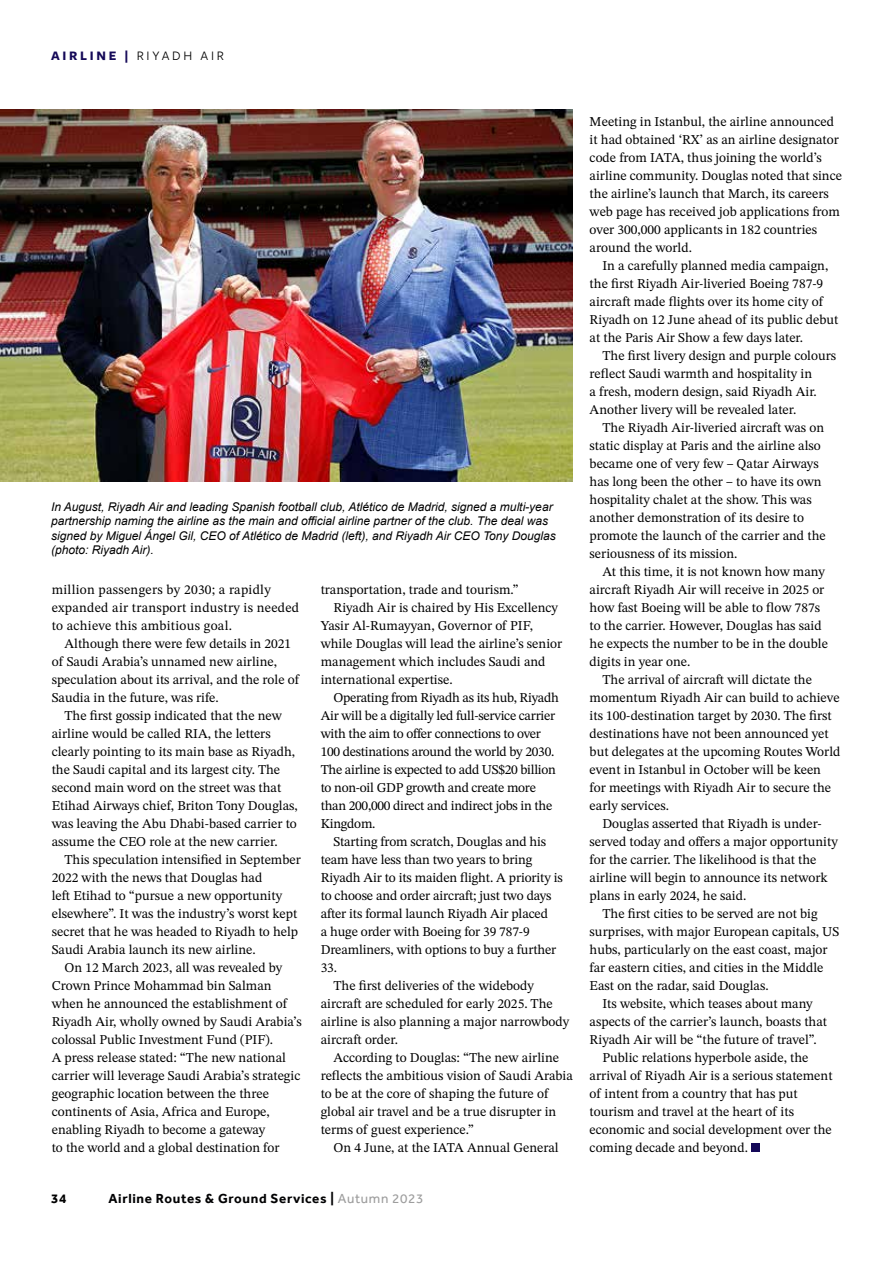
<style>
.page{position:relative;width:893px;height:1263px;background:#fff}
.page>*{position:absolute;margin:0;border:0;box-sizing:border-box;transform-origin:0 0}
.t1{font:13.5px/18px "STIX Two Text";color:#000}
.t2{font:13.5px "STIX Two Text";letter-spacing:-.02em;color:#000}
.t3{font:13.5px/18px "STIX Two Text";letter-spacing:.02em;color:#000}
.t4{font:700 13.5px "Effra";letter-spacing:.05em;color:#020203}
.t5{font:13.5px "Freight Sans Pro";letter-spacing:.2em;color:#000}
.t6{font:700 13.5px "Effra";color:#000}
.t7{font:italic 12px/14.4px "Arial";color:#000}
.s1{font-weight:700;color:#150958}
.s2{font-weight:400;color:#9d9d9d}
</style>
<div class="page">
<div style="left:751px;top:1143px;width:9px;height:9px;background:#150958"></div>
<img style="left:0;top:109px;width:572px;height:373px">
<p class="t5" style="left:51px;top:47px;width:174px"><span class="s1">AIRLINE |</span> RIYADH AIR</p>
<p class="t7" style="left:51px;top:500px;width:506px">In August, Riyadh Air and leading Spanish football club, Atlético de Madrid, signed a multi-year partnership naming the airline as the main and official airline partner of the club. The deal was signed by Miguel Ángel Gil, CEO of Atlético de Madrid (left), and Riyadh Air CEO Tony Douglas (photo: Riyadh Air).</p>
<p class="t3" style="left:52px;top:580px;width:249px">million passengers by 2030; a rapidly expanded air transport industry is needed to achieve this ambitious goal.</p>
<p class="t1" style="left:52px;top:634px;width:249px;text-indent:13px">Although there were few details in 2021 of Saudi Arabia’s unnamed new airline, speculation about its arrival, and the role of Saudia in the future, was rife.</p>
<p class="t1" style="left:52px;top:706px;width:248px;text-indent:13px">The first gossip indicated that the new airline would be called RIA, the letters clearly pointing to its main base as Riyadh, the Saudi capital and its largest city. The second main word on the street was that Etihad Airways chief, Briton Tony Douglas, was leaving the Abu Dhabi-based carrier to assume the CEO role at the new carrier.</p>
<p class="t1" style="left:52px;top:850px;width:251px;text-indent:13px">This speculation intensified in September 2022 with the news that Douglas had<br>left Etihad to “pursue a new opportunity elsewhere”. It was the industry’s worst kept secret that he was headed to Riyadh to help Saudi Arabia launch its new airline.</p>
<p class="t1" style="left:52px;top:958px;width:251px;text-indent:13px">On 12 March 2023, all was revealed by Crown Prince Mohammad bin Salman when he announced the establishment of Riyadh Air, wholly owned by Saudi Arabia’s colossal Public Investment Fund (PIF).<br>A press release stated: “The new national carrier will leverage Saudi Arabia’s strategic geographic location between the three continents of Asia, Africa and Europe, enabling Riyadh to become a gateway<br>to the world and a global destination for</p>
<p class="t1" style="left:321px;top:580px;width:200px">transportation, trade and tourism.”</p>
<p class="t1" style="left:333px;top:598px;width:226px">Riyadh Air is chaired by His Excellency</p>
<p class="t1" style="left:321px;top:616px;width:214px">Yasir Al-Rumayyan, Governor of PIF,</p>
<p class="t1" style="left:321px;top:634px;width:243px">while Douglas will lead the airline’s senior</p>
<p class="t1" style="left:321px;top:652px;width:226px">management which includes Saudi and</p>
<p class="t1" style="left:321px;top:670px;width:133px">international expertise.</p>
<p class="t2" style="left:333px;top:688px;width:227px">Operating from Riyadh as its hub, Riyadh</p>
<p class="t2" style="left:321px;top:706px;width:236px">Air will be a digitally led full-service carrier</p>
<p class="t2" style="left:321px;top:724px;width:222px">with the aim to offer connections to over</p>
<p class="t2" style="left:321px;top:742px;width:235px">100 destinations around the world by 2030.</p>
<p class="t2" style="left:321px;top:760px;width:237px">The airline is expected to add US$20 billion</p>
<p class="t2" style="left:321px;top:778px;width:217px">to non-oil GDP growth and create more</p>
<p class="t2" style="left:321px;top:796px;width:233px">than 200,000 direct and indirect jobs in the</p>
<p class="t2" style="left:321px;top:814px;width:56px">Kingdom.</p>
<p class="t1" style="left:333px;top:832px;width:214px">Starting from scratch, Douglas and his</p>
<p class="t1" style="left:321px;top:850px;width:213px">team have less than two years to bring</p>
<p class="t1" style="left:321px;top:868px;width:244px">Riyadh Air to its maiden flight. A priority is</p>
<p class="t1" style="left:321px;top:886px;width:232px">to choose and order aircraft; just two days</p>
<p class="t1" style="left:321px;top:904px;width:229px">after its formal launch Riyadh Air placed</p>
<p class="t1" style="left:321px;top:922px;width:211px">a huge order with Boeing for 39 787-9</p>
<p class="t1" style="left:321px;top:940px;width:237px">Dreamliners, with options to buy a further</p>
<p class="t1" style="left:321px;top:958px;width:18px">33.</p>
<p class="t1" style="left:333px;top:976px;width:202px">The first deliveries of the widebody</p>
<p class="t1" style="left:321px;top:994px;width:234px">aircraft are scheduled for early 2025. The</p>
<p class="t1" style="left:321px;top:1012px;width:250px">airline is also planning a major narrowbody</p>
<p class="t1" style="left:321px;top:1030px;width:79px">aircraft order.</p>
<p class="t1" style="left:333px;top:1048px;width:227px">According to Douglas: “The new airline</p>
<p class="t1" style="left:321px;top:1066px;width:254px">reflects the ambitious vision of Saudi Arabia</p>
<p class="t1" style="left:321px;top:1084px;width:229px">to be at the core of shaping the future of</p>
<p class="t1" style="left:321px;top:1102px;width:237px">global air travel and be a true disrupter in</p>
<p class="t1" style="left:321px;top:1120px;width:155px">terms of guest experience.”</p>
<p class="t1" style="left:333px;top:1138px;width:227px">On 4 June, at the IATA Annual General</p>
<p class="t6" style="left:51px;top:1190px;width:17px">34</p>
<p class="t4" style="left:108px;top:1190px;width:317px">Airline Routes &amp; Ground Services | <span class="s2">Autumn 2023</span></p>
<p class="t1" style="left:590px;top:112px;width:254px">Meeting in Istanbul, the airline announced it had obtained ‘RX’ as an airline designator code from IATA, thus joining the world’s airline community. Douglas noted that since the airline’s launch that March, its careers web page has received job applications from over 300,000 applicants in 182 countries around the world.</p>
<p class="t1" style="left:590px;top:256px;width:250px;text-indent:13px">In a carefully planned media campaign, the first Riyadh Air-liveried Boeing 787-9 aircraft made flights over its home city of Riyadh on 12 June ahead of its public debut at the Paris Air Show a few days later.</p>
<p class="t1" style="left:590px;top:346px;width:248px;text-indent:13px">The first livery design and purple colours reflect Saudi warmth and hospitality in<br>a fresh, modern design, said Riyadh Air.<br>Another livery will be revealed later.</p>
<p class="t1" style="left:590px;top:418px;width:238px;text-indent:13px">The Riyadh Air-liveried aircraft was on static display at Paris and the airline also became one of very few – Qatar Airways has long been the other – to have its own hospitality chalet at the show. This was another demonstration of its desire to promote the launch of the carrier and the seriousness of its mission.</p>
<p class="t1" style="left:590px;top:562px;width:240px;text-indent:13px">At this time, it is not known how many aircraft Riyadh Air will receive in 2025 or how fast Boeing will be able to flow 787s to the carrier. However, Douglas has said he expects the number to be in the double digits in year one.</p>
<p class="t1" style="left:590px;top:670px;width:252px;text-indent:13px">The arrival of aircraft will dictate the momentum Riyadh Air can build to achieve its 100-destination target by 2030. The first destinations have not been announced yet but delegates at the upcoming Routes World event in Istanbul in October will be keen for meetings with Riyadh Air to secure the early services.</p>
<p class="t1" style="left:602px;top:814px;width:221px">Douglas asserted that Riyadh is under-</p>
<p class="t1" style="left:590px;top:832px;width:250px">served today and offers a major opportunity</p>
<p class="t1" style="left:590px;top:850px;width:228px">for the carrier. The likelihood is that the</p>
<p class="t1" style="left:590px;top:868px;width:240px">airline will begin to announce its network</p>
<p class="t1" style="left:590px;top:886px;width:158px">plans in early 2024, he said.</p>
<p class="t1" style="left:602px;top:904px;width:217px">The first cities to be served are not big</p>
<p class="t1" style="left:590px;top:922px;width:251px">surprises, with major European capitals, US</p>
<p class="t1" style="left:590px;top:940px;width:239px">hubs, particularly on the east coast, major</p>
<p class="t1" style="left:590px;top:958px;width:235px">far eastern cities, and cities in the Middle</p>
<p class="t1" style="left:590px;top:976px;width:181px">East on the radar, said Douglas.</p>
<p class="t1" style="left:602px;top:994px;width:212px">Its website, which teases about many</p>
<p class="t1" style="left:590px;top:1012px;width:239px">aspects of the carrier’s launch, boasts that</p>
<p class="t1" style="left:590px;top:1030px;width:229px">Riyadh Air will be “the future of travel”.</p>
<p class="t1" style="left:602px;top:1048px;width:208px">Public relations hyperbole aside, the</p>
<p class="t1" style="left:590px;top:1066px;width:244px">arrival of Riyadh Air is a serious statement</p>
<p class="t1" style="left:590px;top:1084px;width:210px">of intent from a country that has put</p>
<p class="t1" style="left:590px;top:1102px;width:206px">tourism and travel at the heart of its</p>
<p class="t1" style="left:590px;top:1120px;width:244px">economic and social development over the</p>
<p class="t1" style="left:590px;top:1138px;width:160px">coming decade and beyond.</p>
</div>
